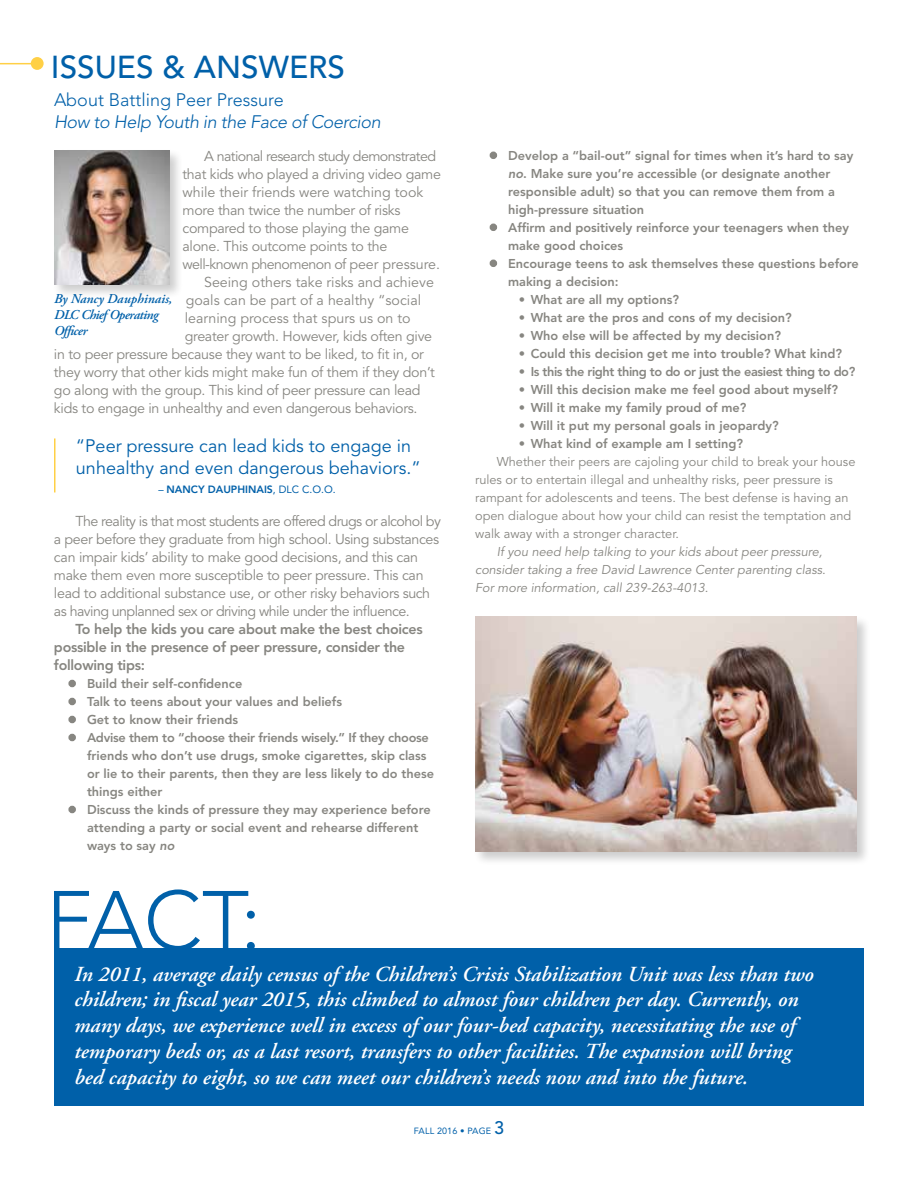
<style>
.page{position:relative;width:918px;height:1188px;background:#fff}
.page>*{position:absolute;margin:0;border:0;box-sizing:border-box;transform-origin:0 0}
.t1{font:300 82.5px "Avenir";color:#0060a9}
.t2{font:500 31.5px "Avenir";color:#0060a9}
.t3{font:italic 600 21.45px/25.8px "Adobe Garamond";color:#fff}
.t4{font:18px/21.6px "Avenir";color:#0060a9}
.t5{font:italic 300 18px "Avenir";letter-spacing:-.02em;color:#0060a9}
.t6{font:300 18px "Avenir";color:#0060a9}
.t7{font:14.25px/18px "Avenir";letter-spacing:-.02em;color:#878681}
.t8{font:14.25px "Avenir";color:#878681}
.t9{font:800 14.25px/18px "Avenir";letter-spacing:-.02em;color:#878681}
.t10{font:14.25px "Avenir";letter-spacing:-.04em;color:#878681}
.t11{font:italic 600 13.5px/16.2px "Adobe Garamond Pro";letter-spacing:-.04em;color:#0060a9}
.t12{font:800 12.75px/18px "Avenir";color:#878681}
.t13{font:12.75px/18px "Avenir";color:#878681}
.t14{font:italic 12.75px/18px "Avenir";color:#878681}
.t15{font:800 12.75px "Avenir";letter-spacing:-.03em;color:#878681}
.t16{font:800 10.5px "Avenir";color:#0060a9}
.t17{font:9px "Avenir";letter-spacing:.015em;color:#0060a9}
.s1{font-weight:400}
.s2{font-style:italic}
.s3{font-weight:500;font-size:18px}
</style>
<div class="page">
<hr style="left:0;top:63px;width:37px;height:1px;background:#ffd046">
<div style="left:31px;top:57px;width:13px;height:13px;background:#ffd046;border-radius:50%"></div>
<div style="left:54px;top:948px;width:810px;height:157px;background:#0060a9"></div>
<div style="left:68px;top:680px;width:8px;height:7px;border:3px solid #878681;border-radius:50%"></div>
<div style="left:68px;top:698px;width:8px;height:7px;border:3px solid #878681;border-radius:50%"></div>
<div style="left:68px;top:716px;width:8px;height:7px;border:3px solid #878681;border-radius:50%"></div>
<div style="left:68px;top:734px;width:8px;height:7px;border:3px solid #878681;border-radius:50%"></div>
<div style="left:68px;top:806px;width:8px;height:7px;border:3px solid #878681;border-radius:50%"></div>
<div style="left:52px;top:148px;width:132px;height:151px;background:#000;opacity:.2"></div>
<img style="left:54px;top:150px;width:115px;height:134px">
<div style="left:490px;top:152px;width:7px;height:7px;border:3px solid #878681;border-radius:50%"></div>
<div style="left:490px;top:224px;width:7px;height:7px;border:3px solid #878681;border-radius:50%"></div>
<div style="left:490px;top:260px;width:7px;height:7px;border:3px solid #878681;border-radius:50%"></div>
<hr style="left:54px;top:438px;width:2px;height:54px;background:#ffd046">
<div style="left:473px;top:615px;width:398px;height:251px;background:#000;opacity:.2"></div>
<img style="left:475px;top:617px;width:381px;height:234px">
<h2 class="t2" style="left:51px;top:49px;width:296px">ISSUES &amp; ANSWERS</h2>
<h3 class="t6" style="left:54px;top:90px;width:231px">About Battling Peer Pressure</h3>
<h3 class="t5" style="left:54px;top:111px;width:328px">How to Help Youth in the Face of Coercion</h3>
<p class="t10" style="left:204px;top:148px;width:233px">A national research study demonstrated</p>
<p class="t7" style="left:183px;top:165px;width:260px">that kids who played a driving video game</p>
<p class="t8" style="left:183px;top:184px;width:242px">while their friends were watching took</p>
<p class="t7" style="left:183px;top:201px;width:220px">more than twice the number of risks</p>
<p class="t7" style="left:183px;top:219px;width:228px">compared to those playing the game</p>
<p class="t7" style="left:183px;top:237px;width:206px">alone. This outcome points to the</p>
<p class="t10" style="left:183px;top:256px;width:259px">well-known phenomenon of peer pressure.</p>
<p class="t8" style="left:204px;top:274px;width:231px">Seeing others take risks and achieve</p>
<p class="t8" style="left:186px;top:292px;width:237px">goals can be part of a healthy “social</p>
<p class="t8" style="left:185px;top:310px;width:227px">learning process that spurs us on to</p>
<p class="t7" style="left:185px;top:327px;width:249px">greater growth. However, kids often give</p>
<p class="t7" style="left:54px;top:345px;width:371px">in to peer pressure because they want to be liked, to fit in, or</p>
<p class="t7" style="left:54px;top:363px;width:383px">they worry that other kids might make fun of them if they don’t</p>
<p class="t7" style="left:54px;top:381px;width:368px">go along with the group. This kind of peer pressure can lead</p>
<p class="t7" style="left:54px;top:399px;width:365px">kids to engage in unhealthy and even dangerous behaviors.</p>
<p class="t11" style="left:54px;top:291px;width:120px">By Nancy Dauphinais,<br>DLC Chief Operating<br>Officer</p>
<h3 class="t4" style="left:76px;top:436px;width:346px">“Peer pressure can lead kids to engage in unhealthy and even dangerous behaviors.”</h3>
<p class="t16" style="left:158px;top:483px;width:179px"><span class="s1">–</span> NANCY DAUPHINAIS<span class="s1">, DLC C.O.O.</span></p>
<p class="t7" style="left:54px;top:513px;width:388px;text-indent:22px">The reality is that most students are offered drugs or alcohol by a peer before they graduate from high school. Using substances can impair kids’ ability to make good decisions, and this can make them even more susceptible to peer pressure. This can lead to additional substance use, or other risky behaviors such as having unplanned sex or driving while under the influence.</p>
<p class="t9" style="left:54px;top:620px;width:370px;text-indent:22px">To help the kids you care about make the best choices possible in the presence of peer pressure, consider the following tips:</p>
<p class="t12" style="left:69px;top:675px;width:175px">• Build their self-confidence</p>
<p class="t12" style="left:69px;top:693px;width:275px">• Talk to teens about your values and beliefs</p>
<p class="t12" style="left:69px;top:711px;width:171px">• Get to know their friends</p>
<p class="t12" style="left:87px;top:729px;width:349px;text-indent:-18px">• Advise them to “choose their friends wisely.” If they choose friends who don’t use drugs, smoke cigarettes, skip class or lie to their parents, then they are less likely to do these things either</p>
<p class="t12" style="left:87px;top:801px;width:345px;text-indent:-18px">• Discuss the kinds of pressure they may experience before attending a party or social event and rehearse different ways to say <span class="s2">no</span></p>
<p class="t12" style="left:508px;top:146px;width:347px;text-indent:-18px">• Develop a “bail-out” signal for times when it’s hard to say <span class="s2">no</span>. Make sure you’re accessible (or designate another responsible adult) so that you can remove them from a high-pressure situation</p>
<p class="t12" style="left:508px;top:218px;width:342px;text-indent:-18px">• Affirm and positively reinforce your teenagers when they make good choices</p>
<p class="t12" style="left:508px;top:254px;width:352px;text-indent:-18px">• Encourage teens to ask themselves these questions before making a decision:</p>
<p class="t12" style="left:519px;top:290px;width:162px">• What are all my options?</p>
<p class="t12" style="left:519px;top:308px;width:275px">• What are the pros and cons of my decision?</p>
<p class="t12" style="left:519px;top:326px;width:264px">• Who else will be affected by my decision?</p>
<p class="t12" style="left:519px;top:344px;width:325px">• Could this decision get me into trouble? What kind?</p>
<p class="t15" style="left:519px;top:364px;width:338px">• Is this the right thing to do or just the easiest thing to do?</p>
<p class="t12" style="left:519px;top:380px;width:321px">• Will this decision make me feel good about myself?</p>
<p class="t12" style="left:519px;top:398px;width:229px">• Will it make my family proud of me?</p>
<p class="t12" style="left:519px;top:416px;width:261px">• Will it put my personal goals in jeopardy?</p>
<p class="t12" style="left:519px;top:434px;width:226px">• What kind of example am I setting?</p>
<p class="t13" style="left:475px;top:453px;width:382px;text-indent:22px">Whether their peers are cajoling your child to break your house rules or to entertain illegal and unhealthy risks, peer pressure is rampant for adolescents and teens. The best defense is having an open dialogue about how your child can resist the temptation and walk away with a stronger character.</p>
<p class="t14" style="left:475px;top:543px;width:352px;text-indent:22px">If you need help talking to your kids about peer pressure, consider taking a free David Lawrence Center parenting class.<br>For more information, call 239-263-4013.</p>
<h1 class="t1" style="left:46px;top:872px;width:217px">FACT:</h1>
<p class="t3" style="left:73px;top:962px;width:741px">In 2011, average daily census of the Children’s Crisis Stabilization Unit was less than two children; in fiscal year 2015, this climbed to almost four children per day. Currently, on many days, we experience well in excess of our four-bed capacity, necessitating the use of temporary beds or, as a last resort, transfers to other facilities. The expansion will bring bed capacity to eight, so we can meet our children’s needs now and into the future.</p>
<p class="t17" style="left:414px;top:1126px;width:92px">FALL 2016 • PAGE <span class="s3">3</span></p>
</div>
